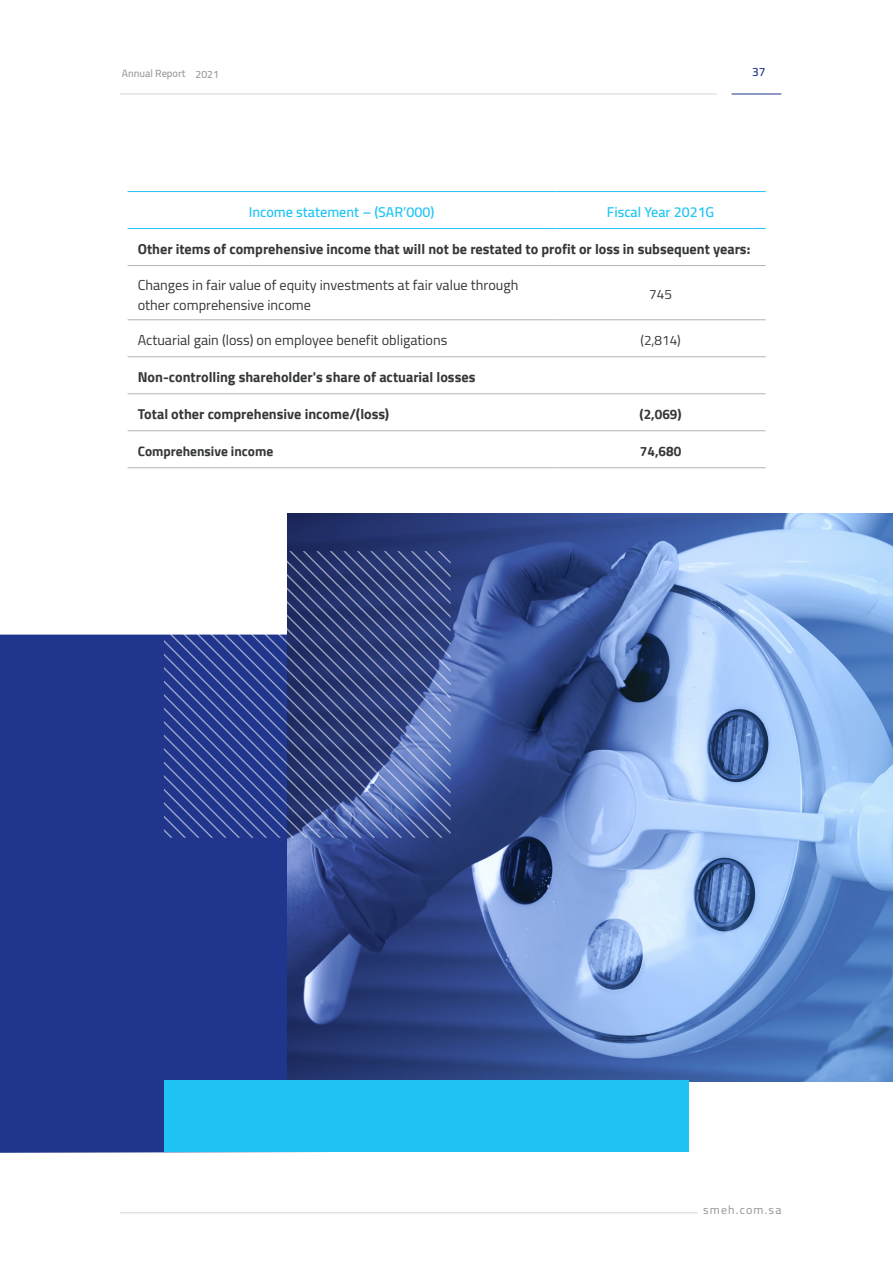
<style>
.page{position:relative;width:893px;height:1263px;background:#fff}
.page>*{position:absolute;margin:0;border:0;box-sizing:border-box;transform-origin:0 0}
.body_-_alma{font:700 14.25px "Cairo";color:#353738}
.body_-_alma-2{font:14.25px/19.5px "Cairo";color:#353738}
.body_-_alma-3{font:600 14.25px "Cairo";color:#20c4f4}
.body_-_alma-4{font:700 13.5px "Cairo";color:#353738}
.body_-_alma-5{font:13.5px "Cairo";color:#353738}
.t1{font:12px "Cairo";letter-spacing:.1em;color:#939393}
.t2{font:600 12px "Cairo";color:#1f368c}
.t3{font:600 10.5px "Cairo";color:#9f9c9b}
.s1{color:#9c9a9a}
</style>
<div class="page">
<hr style="left:732px;top:94px;width:49px;height:1px;background:#1f368c">
<hr style="left:120px;top:94px;width:597px;height:1px;background:#d6d6d6">
<hr style="left:120px;top:1212px;width:577px;height:1px;background:#d6d6d6">
<hr style="left:128px;top:430px;width:428px;height:1px;background:#b4b4b5">
<hr style="left:556px;top:430px;width:210px;height:1px;background:#b4b4b5">
<hr style="left:128px;top:467px;width:428px;height:1px;background:#b4b4b5">
<hr style="left:556px;top:467px;width:210px;height:1px;background:#b4b4b5">
<hr style="left:128px;top:319px;width:428px;height:1px;background:#b4b4b5">
<hr style="left:556px;top:319px;width:210px;height:1px;background:#b4b4b5">
<hr style="left:128px;top:191px;width:428px;height:1px;background:#20c4f4">
<hr style="left:556px;top:191px;width:210px;height:1px;background:#20c4f4">
<hr style="left:128px;top:228px;width:428px;height:1px;background:#20c4f4">
<hr style="left:556px;top:228px;width:210px;height:1px;background:#20c4f4">
<hr style="left:128px;top:265px;width:428px;height:1px;background:#b4b4b5">
<hr style="left:556px;top:265px;width:210px;height:1px;background:#b4b4b5">
<hr style="left:128px;top:356px;width:428px;height:1px;background:#b4b4b5">
<hr style="left:556px;top:356px;width:210px;height:1px;background:#b4b4b5">
<hr style="left:128px;top:393px;width:428px;height:1px;background:#b4b4b5">
<hr style="left:556px;top:393px;width:210px;height:1px;background:#b4b4b5">
<div style="left:0;top:635px;width:317px;height:518px;background:#1f368c"></div>
<img style="left:287px;top:513px;width:606px;height:569px">
<svg style="left:164px;top:551px;width:286px;height:287px;background:#54639c"></svg>
<div style="left:164px;top:1080px;width:525px;height:72px;background:#20c4f4"></div>
<p class="t3" style="left:122px;top:65px;width:99px">Annual Report <span class="s1">2021</span></p>
<p class="t2" style="left:752px;top:61px;width:15px">37</p>
<p class="body_-_alma-3" style="left:249px;top:200px;width:187px">Income statement – (SAR’000)</p>
<p class="body_-_alma-3" style="left:607px;top:200px;width:109px">Fiscal Year 2021G</p>
<p class="body_-_alma" style="left:138px;top:241px;width:614px">Other items of comprehensive income that will not be restated to profit or loss in subsequent years:</p>
<p class="body_-_alma-2" style="left:138px;top:275px;width:382px">Changes in fair value of equity investments at fair value through other comprehensive income</p>
<p class="body_-_alma-5" style="left:649px;top:283px;width:24px">745</p>
<p class="body_-_alma-2" style="left:138px;top:331px;width:311px">Actuarial gain (loss) on employee benefit obligations</p>
<p class="body_-_alma-5" style="left:640px;top:329px;width:42px">(2,814)</p>
<p class="body_-_alma" style="left:138px;top:369px;width:339px">Non-controlling shareholder's share of actuarial losses</p>
<p class="body_-_alma" style="left:138px;top:406px;width:253px">Total other comprehensive income/(loss)</p>
<p class="body_-_alma-4" style="left:640px;top:406px;width:44px">(2,069)</p>
<p class="body_-_alma-4" style="left:138px;top:443px;width:137px">Comprehensive income</p>
<p class="body_-_alma-4" style="left:640px;top:443px;width:43px">74,680</p>
<p class="t1" style="left:703px;top:1200px;width:80px">smeh.com.sa</p>
</div>
